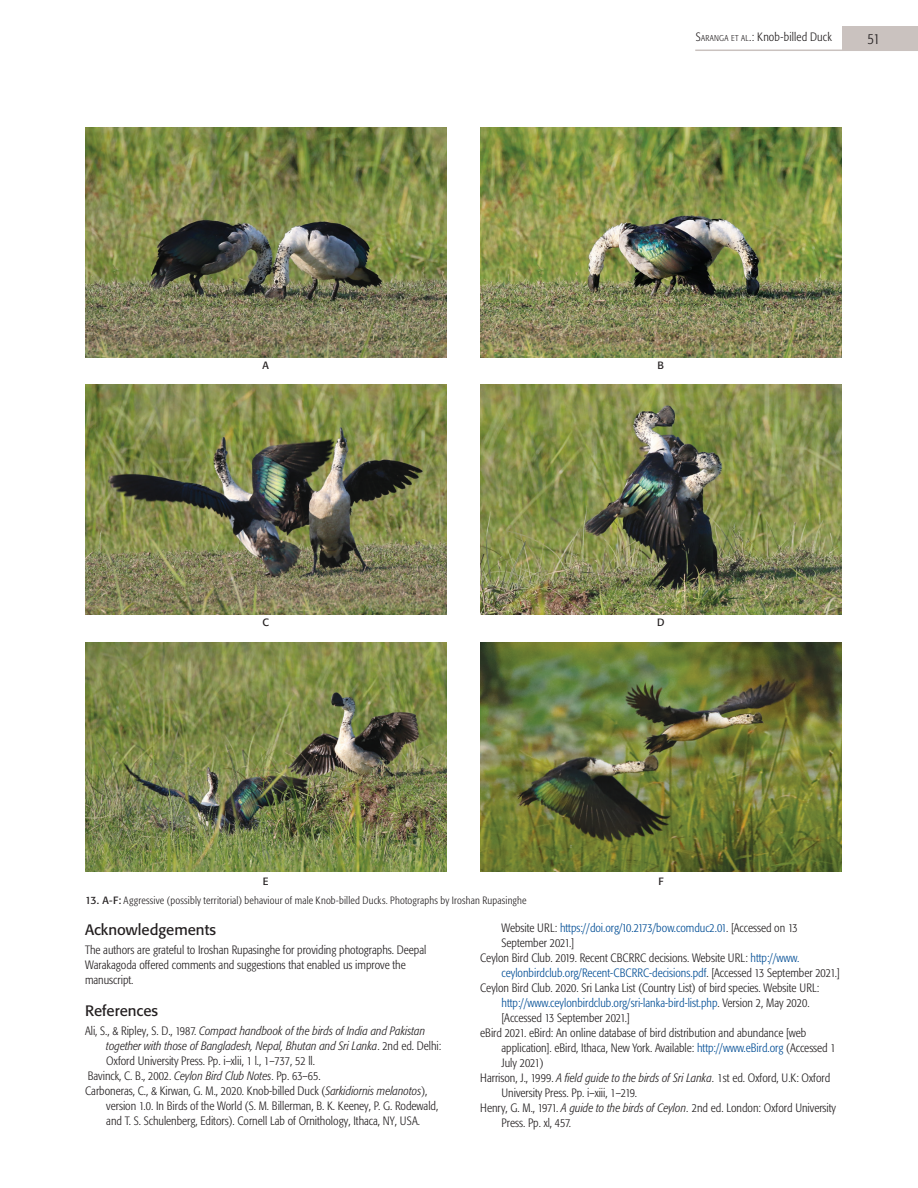
<style>
.page{position:relative;width:918px;height:1188px;background:#fff}
.page>*{position:absolute;margin:0;border:0;box-sizing:border-box;transform-origin:0 0}
.t1{font:15px "Formata";color:#231f20}
.t2{font:300 condensed 15px "Formata";color:#231f20}
.t3{font:300 condensed 12px/15px "Formata";color:#231f20}
.t4{font:300 condensed 12px "Formata";color:#014d95}
.t5{font:italic 300 condensed 12px "Formata";color:#231f20}
.t6{font:300 condensed 10.5px "Formata";letter-spacing:.02em;color:#231f20}
.t7{font:10.5px "Formata";color:#231f20}
.s1{font-style:inherit}
.s2{font-size:8.4px}
.s3{font-weight:400;font-stretch:normal}
.s4{font-style:normal}
.s5{font-style:italic}
.s6{color:#231f20}
.s7{color:#014d95}
</style>
<div class="page">
<div style="left:842px;top:26px;width:76px;height:24px;background:#cac2bf"></div>
<hr style="left:695px;top:50px;width:223px;height:1px;background:#cac2bf">
<img style="left:85px;top:128px;width:361px;height:229px">
<img style="left:85px;top:385px;width:361px;height:229px">
<img style="left:85px;top:642px;width:361px;height:230px">
<img style="left:480px;top:128px;width:361px;height:229px">
<img style="left:480px;top:385px;width:361px;height:229px">
<img style="left:480px;top:642px;width:361px;height:230px">
<p class="t3" style="left:696px;top:29px;width:138px"><span class="s1">S</span><span class="s2">ARANGA ET AL</span><span class="s1">.</span>: Knob-billed Duck</p>
<p class="t2" style="left:868px;top:30px;width:14px">51</p>
<p class="t7" style="left:262px;top:359px;width:8px">A</p>
<p class="t7" style="left:658px;top:359px;width:8px">B</p>
<p class="t7" style="left:262px;top:616px;width:8px">C</p>
<p class="t7" style="left:657px;top:616px;width:9px">D</p>
<p class="t7" style="left:263px;top:875px;width:7px">E</p>
<p class="t7" style="left:658px;top:875px;width:7px">F</p>
<p class="t6" style="left:85px;top:895px;width:443px"><span class="s3">13. A-F:</span> Aggressive (possibly territorial) behaviour of male Knob-billed Ducks. Photographs by Iroshan Rupasinghe</p>
<p class="t1" style="left:85px;top:921px;width:132px">Acknowledgements</p>
<p class="t3" style="left:85px;top:943px;width:343px">The authors are grateful to Iroshan Rupasinghe for providing photographs. Deepal<br>Warakagoda offered comments and suggestions that enabled us improve the manuscript.</p>
<p class="t1" style="left:85px;top:1001px;width:75px">References</p>
<p class="t5" style="left:85px;top:1024px;width:342px"><span class="s4">Ali, S., &amp; Ripley, S. D., 1987.</span> Compact handbook of the birds of India and Pakistan</p>
<p class="t5" style="left:106px;top:1039px;width:337px">together with those of Bangladesh, Nepal, Bhutan and Sri Lanka<span class="s4">. 2nd ed. Delhi:</span></p>
<p class="t3" style="left:106px;top:1054px;width:210px">Oxford University Press. Pp. i–xlii, 1 l., 1–737, 52 ll.</p>
<p class="t3" style="left:88px;top:1069px;width:234px">Bavinck, C. B., 2002. <span class="s5">Ceylon Bird Club Notes</span>. Pp. 63–65.</p>
<p class="t3" style="left:85px;top:1084px;width:344px">Carboneras, C., &amp; Kirwan, G. M., 2020. Knob-billed Duck (<span class="s5">Sarkidiornis melanotos</span>),</p>
<p class="t3" style="left:106px;top:1099px;width:334px">version 1.0. In Birds of the World (S. M. Billerman, B. K. Keeney, P. G. Rodewald,</p>
<p class="t3" style="left:106px;top:1114px;width:315px">and T. S. Schulenberg, Editors). Cornell Lab of Ornithology, Ithaca, NY, USA.</p>
<p class="t4" style="left:502px;top:921px;width:298px"><span class="s6">Website URL:</span> https://doi.org/10.2173/bow.comduc2.01<span class="s6">. [Accessed on 13</span></p>
<p class="t3" style="left:502px;top:936px;width:74px">September 2021.]</p>
<p class="t3" style="left:480px;top:951px;width:321px">Ceylon Bird Club. 2019. Recent CBCRRC decisions. Website URL: <span class="s7">http://www.</span></p>
<p class="t4" style="left:502px;top:966px;width:340px">ceylonbirdclub.org/Recent-CBCRRC-decisions.pdf<span class="s6">. [Accessed 13 September 2021.]</span></p>
<p class="t3" style="left:480px;top:981px;width:341px">Ceylon Bird Club. 2020. Sri Lanka List (Country List) of bird species. Website URL:</p>
<p class="t4" style="left:502px;top:996px;width:310px">http://www.ceylonbirdclub.org/sri-lanka-bird-list.php<span class="s6">. Version 2, May 2020.</span></p>
<p class="t3" style="left:502px;top:1011px;width:130px">[Accessed 13 September 2021.]</p>
<p class="t3" style="left:480px;top:1026px;width:328px">eBird 2021. eBird: An online database of bird distribution and abundance [web</p>
<p class="t3" style="left:502px;top:1041px;width:336px">application]. eBird, Ithaca, New York. Available: <span class="s7">http://www.eBird.org</span> (Accessed 1</p>
<p class="t3" style="left:502px;top:1056px;width:44px">July 2021)</p>
<p class="t3" style="left:480px;top:1071px;width:352px">Harrison, J., 1999. <span class="s5">A field guide to the birds of Sri Lanka</span>. 1st ed. Oxford, U.K: Oxford</p>
<p class="t3" style="left:502px;top:1086px;width:137px">University Press. Pp. i–xiii, 1–219.</p>
<p class="t3" style="left:480px;top:1101px;width:357px">Henry, G. M., 1971. <span class="s5">A guide to the birds of Ceylon</span>. 2nd ed. London: Oxford University</p>
<p class="t3" style="left:502px;top:1116px;width:71px">Press. Pp. xl, 457.</p>
</div>
